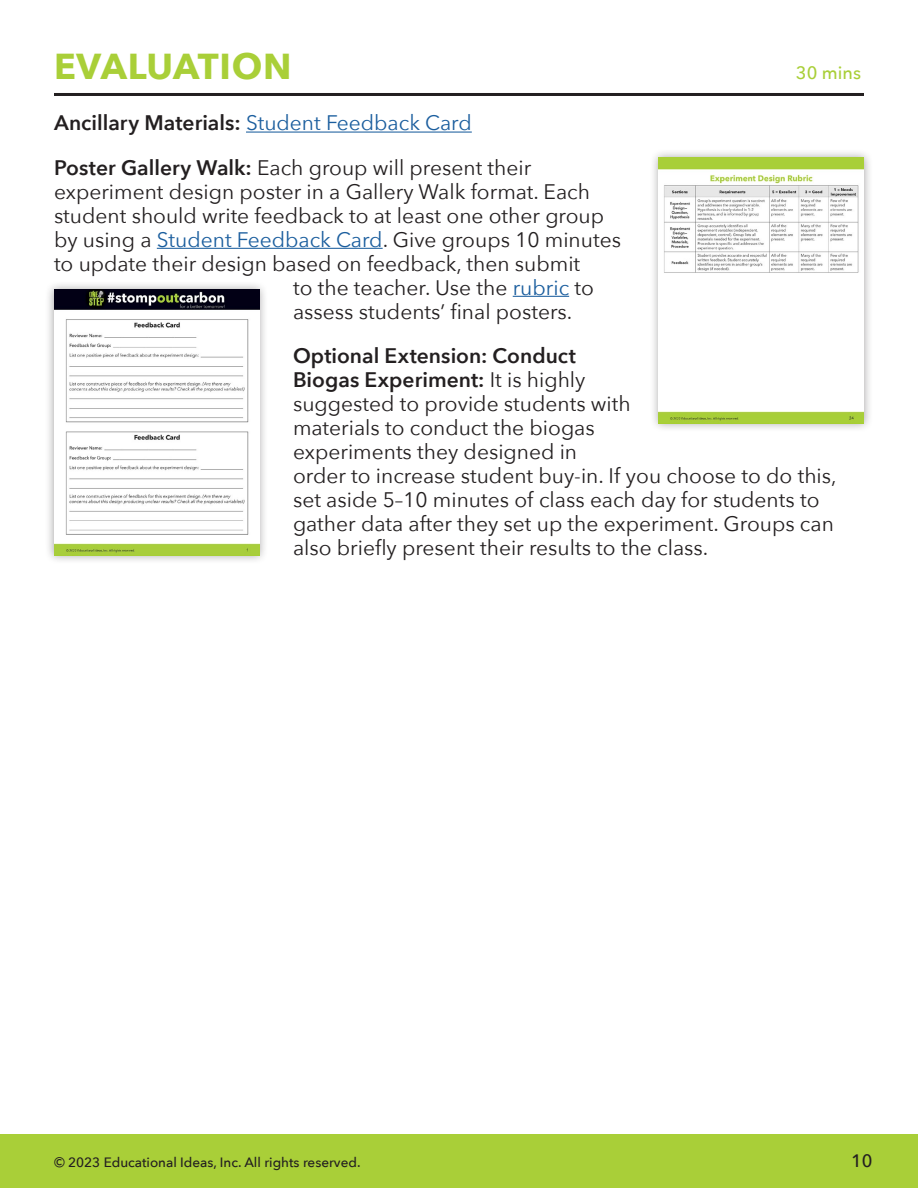
<style>
.page{position:relative;width:918px;height:1188px;background:#fff}
.page>*{position:absolute;margin:0;border:0;box-sizing:border-box;transform-origin:0 0}
.t1{font:700 36px "Avenir Next";letter-spacing:.02em;color:#a9cf38}
.t2{font:21px/24px "Avenir Next";color:#231f20}
.t3{font:600 21px/44.2px "Avenir Next";color:#231f20}
.t4{font:500 18px "Avenir Next";color:#a9cf38}
.t5{font:500 18px "Avenir Next";color:#231f20}
.t6{font:500 13.5px "Avenir Next";color:#231f20}
.s1{font-weight:400;color:#1b5e9e}
.s2{font-weight:400}
.s3{color:#1b5e9e}
.s4{font-weight:600}
</style>
<div class="page">
<div style="left:0;top:1134px;width:918px;height:54px;background:#a9cf38"></div>
<hr style="left:54px;top:93px;width:810px;height:3px;background:#231f20">
<hr style="left:246px;top:132px;width:226px;height:1px;background:#1b5e9e">
<hr style="left:157px;top:248px;width:226px;height:1px;background:#1b5e9e">
<hr style="left:513px;top:296px;width:56px;height:1px;background:#1b5e9e">
<div style="left:45px;top:280px;width:223px;height:284px;background:#231f20;opacity:.4"></div>
<img style="left:54px;top:289px;width:205px;height:266px">
<div style="left:650px;top:148px;width:223px;height:284px;background:#231f20;opacity:.4"></div>
<img style="left:659px;top:158px;width:205px;height:265px">
<h1 class="t1" style="left:54px;top:36px;width:239px">EVALUATION</h1>
<p class="t4" style="left:796px;top:58px;width:67px">30 mins</p>
<p class="t3" style="left:54px;top:101px;width:479px">Ancillary Materials: <span class="s1">Student Feedback Card<br></span>Poster Gallery Walk: <span class="s2">Each group will present their</span></p>
<p class="t2" style="left:54px;top:179px;width:538px">experiment design poster in a Gallery Walk format. Each</p>
<p class="t2" style="left:54px;top:203px;width:552px">student should write feedback to at least one other group</p>
<p class="t2" style="left:54px;top:227px;width:569px">by using a <span class="s3">Student Feedback Card</span>. Give groups 10 minutes</p>
<p class="t2" style="left:54px;top:251px;width:528px">to update their design based on feedback, then submit</p>
<p class="t2" style="left:293px;top:275px;width:302px">to the teacher. Use the <span class="s3">rubric</span> to</p>
<p class="t2" style="left:293px;top:299px;width:281px">assess students’ final posters.</p>
<p class="t2" style="left:293px;top:343px;width:545px"><span class="s4">Optional Extension: Conduct<br>Biogas Experiment:</span> It is highly<br>suggested to provide students with<br>materials to conduct the biogas<br>experiments they designed in<br>order to increase student buy-in. If you choose to do this, set aside 5–10 minutes of class each day for students to gather data after they set up the experiment. Groups can also briefly present their results to the class.</p>
<p class="t6" style="left:54px;top:1151px;width:308px">© 2023 Educational Ideas, Inc. All rights reserved.</p>
<p class="t5" style="left:851px;top:1145px;width:23px">10</p>
</div>
